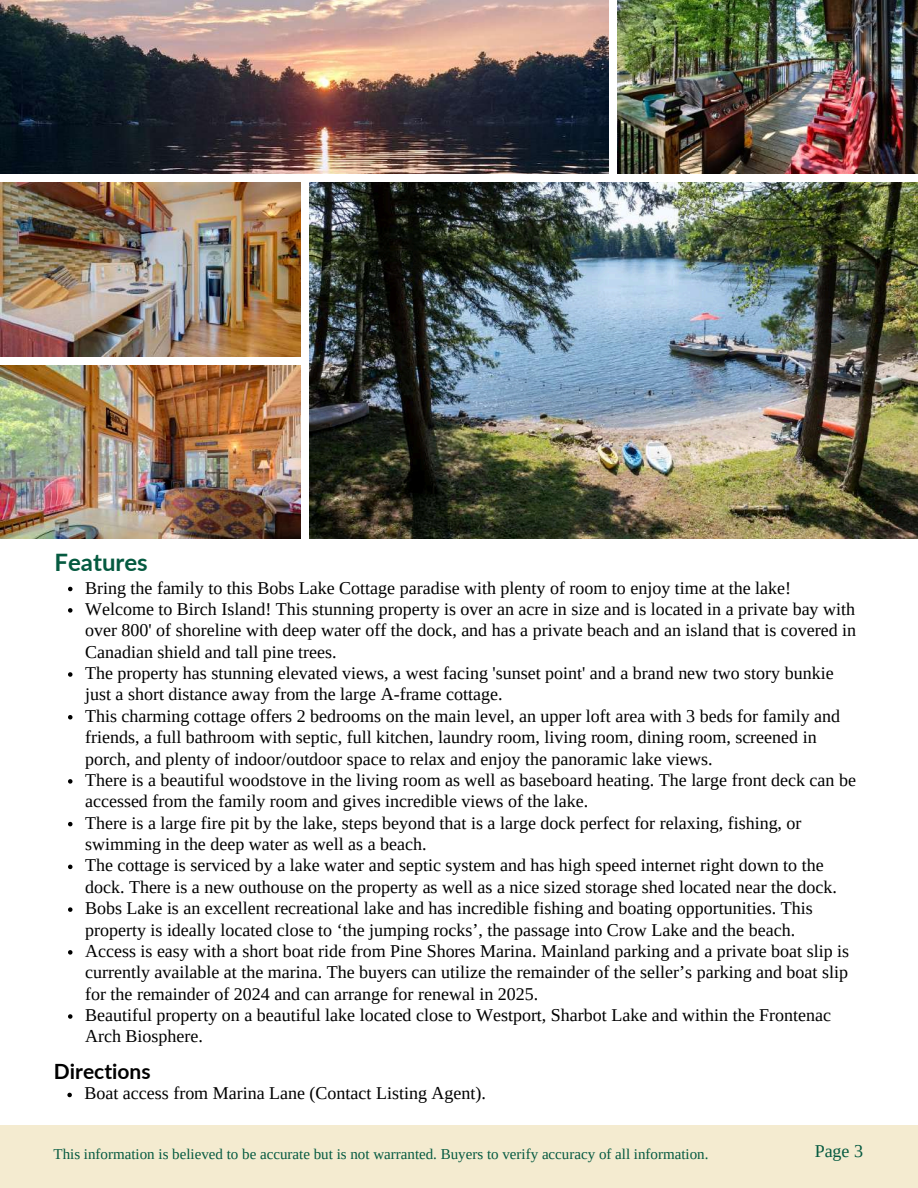
<style>
.page{position:relative;width:918px;height:1188px;background:#fff}
.page>*{position:absolute;margin:0;border:0;box-sizing:border-box;transform-origin:0 0}
.t1{font:700 24px "Lato";color:#055a40}
.t2{font:700 21px "Lato";color:#000}
.t3{font:18px/21.3px "Tinos";color:#000}
.t4{font:18px "Tinos";color:#055a40}
.t5{font:15px "Tinos";color:#055a40}
</style>
<div class="page">
<img style="left:0;top:0;width:609px;height:173px">
<img style="left:618px;top:0;width:300px;height:173px">
<img style="left:0;top:182px;width:300px;height:175px">
<img style="left:0;top:366px;width:300px;height:173px">
<img style="left:309px;top:182px;width:609px;height:357px">
<div style="left:0;top:1125px;width:918px;height:63px;background:#f4ebd0"></div>
<svg style="left:68px;top:587px;width:5px;height:4px"></svg>
<svg style="left:68px;top:608px;width:5px;height:5px"></svg>
<svg style="left:68px;top:672px;width:5px;height:5px"></svg>
<svg style="left:68px;top:715px;width:5px;height:5px"></svg>
<svg style="left:68px;top:779px;width:5px;height:5px"></svg>
<svg style="left:68px;top:822px;width:5px;height:4px"></svg>
<svg style="left:68px;top:865px;width:5px;height:4px"></svg>
<svg style="left:68px;top:907px;width:5px;height:5px"></svg>
<svg style="left:68px;top:950px;width:5px;height:5px"></svg>
<svg style="left:68px;top:1014px;width:5px;height:5px"></svg>
<svg style="left:67px;top:1093px;width:5px;height:4px"></svg>
<h1 class="t1" style="left:55px;top:547px;width:95px">Features</h1>
<p class="t3" style="left:85px;top:577px;width:773px">Bring the family to this Bobs Lake Cottage paradise with plenty of room to enjoy time at the lake!<br>Welcome to Birch Island! This stunning property is over an acre in size and is located in a private bay with over 800' of shoreline with deep water off the dock, and has a private beach and an island that is covered in Canadian shield and tall pine trees.<br>The property has stunning elevated views, a west facing 'sunset point' and a brand new two story bunkie just a short distance away from the large A-frame cottage.<br>This charming cottage offers 2 bedrooms on the main level, an upper loft area with 3 beds for family and friends, a full bathroom with septic, full kitchen, laundry room, living room, dining room, screened in porch, and plenty of indoor/outdoor space to relax and enjoy the panoramic lake views.<br>There is a beautiful woodstove in the living room as well as baseboard heating. The large front deck can be accessed from the family room and gives incredible views of the lake.<br>There is a large fire pit by the lake, steps beyond that is a large dock perfect for relaxing, fishing, or swimming in the deep water as well as a beach.<br>The cottage is serviced by a lake water and septic system and has high speed internet right down to the dock. There is a new outhouse on the property as well as a nice sized storage shed located near the dock.<br>Bobs Lake is an excellent recreational lake and has incredible fishing and boating opportunities. This property is ideally located close to ‘the jumping rocks’, the passage into Crow Lake and the beach.<br>Access is easy with a short boat ride from Pine Shores Marina. Mainland parking and a private boat slip is currently available at the marina. The buyers can utilize the remainder of the seller’s parking and boat slip for the remainder of 2024 and can arrange for renewal in 2025.<br>Beautiful property on a beautiful lake located close to Westport, Sharbot Lake and within the Frontenac Arch Biosphere.</p>
<p class="t2" style="left:54px;top:1058px;width:98px">Directions</p>
<p class="t3" style="left:84px;top:1083px;width:403px">Boat access from Marina Lane (Contact Listing Agent).</p>
<p class="t5" style="left:54px;top:1146px;width:656px">This information is believed to be accurate but is not warranted. Buyers to verify accuracy of all information.</p>
<p class="t4" style="left:815px;top:1141px;width:50px">Page 3</p>
</div>
